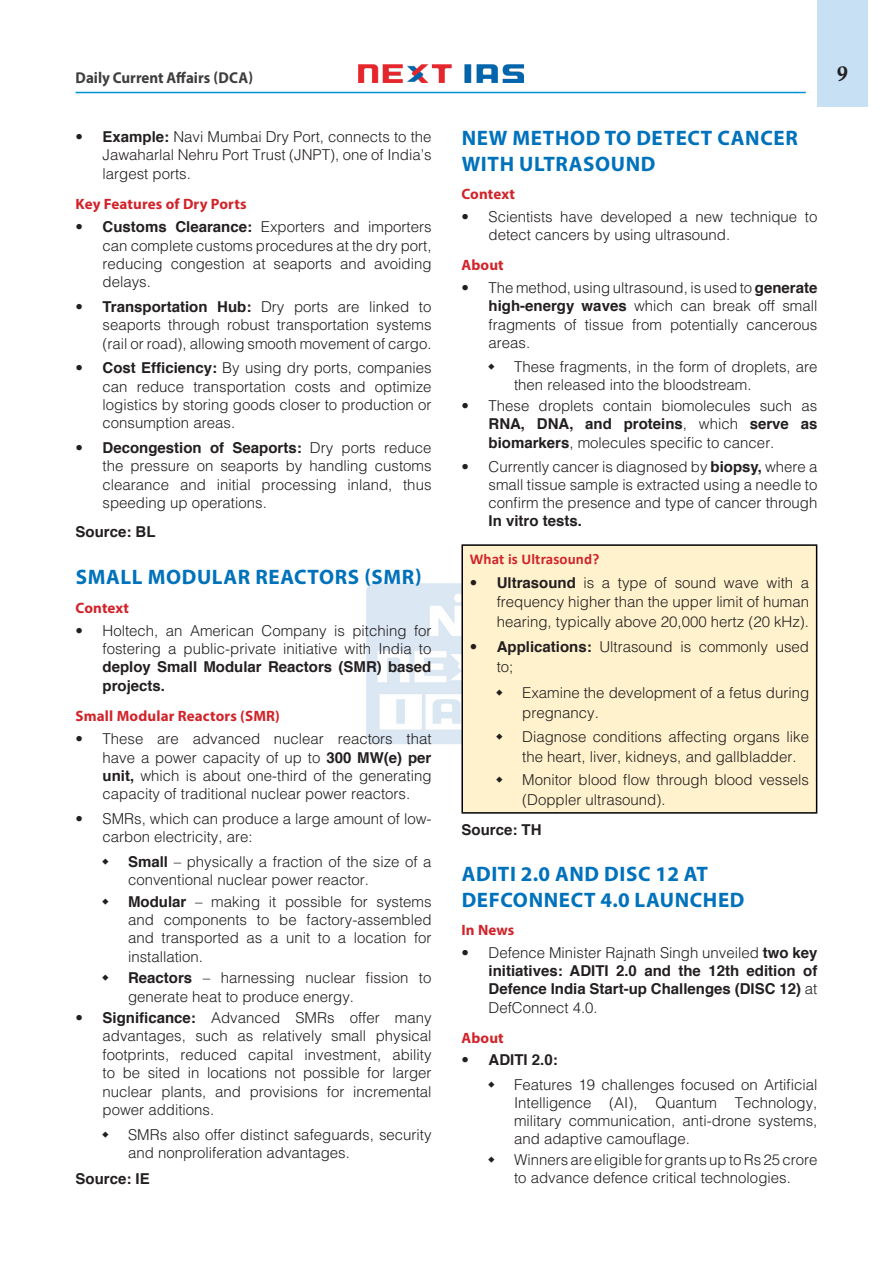
<style>
.page{position:relative;width:893px;height:1263px;background:#fff}
.page>*{position:absolute;margin:0;border:0;box-sizing:border-box;transform-origin:0 0}
.H-1{font:700 21px/25.3px "Myriad Pro";letter-spacing:.03em;color:#0072bc}
.t1{font:21px "Calis MT Bol";color:#231f20}
.t2{font:700 15.75px "Myriad Pro";color:#3e3e3f;scale:.95 1}
.t3{font:300 15px/18.5px "Helvetica";color:#231f20;text-align:justify}
.body{font:700 15px/18.1px "Helvetica";color:#231f20;text-align:justify}
.H-2{font:700 15px "Myriad Pro";letter-spacing:.01em;color:#d1232a}
.H-2-2{font:700 15px "Calibri";letter-spacing:.01em;color:#d1232a}
.s1{font-weight:700}
.s2{font-weight:300}
</style>
<div class="page">
<div style="left:817px;top:0;width:51px;height:107px;background:#c7e0f3"></div>
<img style="left:358px;top:64px;width:165px;height:19px">
<hr style="left:76px;top:92px;width:730px;height:1px;background:#008fd5">
<img style="left:366px;top:583px;width:95px;height:161px">
<div style="left:462px;top:545px;width:355px;height:268px;background:#fff2cc"></div>
<hr style="left:461px;top:544px;width:356px;height:2px;background:#000">
<hr style="left:461px;top:546px;width:2px;height:266px;background:#000">
<hr style="left:816px;top:546px;width:1px;height:266px;background:#000">
<hr style="left:461px;top:812px;width:356px;height:2px;background:#000">
<p class="t2" style="left:76px;top:67px;width:188px">Daily Current Affairs (DCA)</p>
<h1 class="t1" style="left:837px;top:62px;width:12px">9</h1>
<p class="t3" style="left:103px;top:127px;width:330px;text-indent:-27px">• <span class="s1">Example:</span> Navi Mumbai Dry Port, connects to the Jawaharlal Nehru Port Trust (JNPT), one of India’s largest ports.</p>
<p class="H-2" style="left:76px;top:194px;width:172px">Key Features of Dry Ports</p>
<p class="t3" style="left:103px;top:217px;width:330px;text-indent:-27px">• <span class="s1">Customs Clearance:</span> Exporters and importers can complete customs procedures at the dry port, reducing congestion at seaports and avoiding delays.</p>
<p class="t3" style="left:103px;top:297px;width:330px;text-indent:-27px">• <span class="s1">Transportation Hub:</span> Dry ports are linked to seaports through robust transportation systems (rail or road), allowing smooth movement of cargo.</p>
<p class="t3" style="left:103px;top:358px;width:330px;text-indent:-27px">• <span class="s1">Cost Efficiency:</span> By using dry ports, companies can reduce transportation costs and optimize logistics by storing goods closer to production or consumption areas.</p>
<p class="t3" style="left:103px;top:438px;width:330px;text-indent:-27px">• <span class="s1">Decongestion of Seaports:</span> Dry ports reduce the pressure on seaports by handling customs clearance and initial processing inland, thus speeding up operations.</p>
<p class="body" style="left:76px;top:523px;width:82px">Source: BL</p>
<p class="H-1" style="left:76px;top:563px;width:347px">SMALL MODULAR REACTORS (SMR)</p>
<p class="H-2" style="left:76px;top:598px;width:55px">Context</p>
<p class="t3" style="left:103px;top:620px;width:330px;text-indent:-27px">• Holtech, an American Company is pitching for fostering a public-private initiative with India to <span class="s1">deploy Small Modular Reactors (SMR) based projects.</span></p>
<p class="H-2" style="left:76px;top:706px;width:206px">Small Modular Reactors (SMR)</p>
<p class="t3" style="left:103px;top:729px;width:330px;text-indent:-27px">• These are advanced nuclear reactors that have a power capacity of up to <span class="s1">300 MW(e) per unit,</span> which is about one-third of the generating capacity of traditional nuclear power reactors.</p>
<p class="t3" style="left:103px;top:809px;width:330px;text-indent:-27px">• SMRs, which can produce a large amount of low&shy;carbon electricity, are:</p>
<p class="t3" style="left:128px;top:852px;width:305px"><span class="s1">Small</span> – physically a fraction of the size of a conventional nuclear power reactor.</p>
<p class="t3" style="left:128px;top:891px;width:305px"><span class="s1">Modular</span> – making it possible for systems and components to be factory-assembled and transported as a unit to a location for installation.</p>
<p class="t3" style="left:128px;top:968px;width:305px"><span class="s1">Reactors</span> – harnessing nuclear fission to generate heat to produce energy.</p>
<p class="t3" style="left:103px;top:1008px;width:330px;text-indent:-27px">• <span class="s1">Significance:</span> Advanced SMRs offer many advantages, such as relatively small physical footprints, reduced capital investment, ability to be sited in locations not possible for larger nuclear plants, and provisions for incremental power additions.</p>
<p class="t3" style="left:128px;top:1124px;width:305px">SMRs also offer distinct safeguards, security and nonproliferation advantages.</p>
<p class="body" style="left:76px;top:1170px;width:76px">Source: IE</p>
<p class="H-1" style="left:462px;top:125px;width:338px">NEW METHOD TO DETECT CANCER<br>WITH ULTRASOUND</p>
<p class="H-2" style="left:461px;top:185px;width:55px">Context</p>
<p class="t3" style="left:488px;top:207px;width:330px;text-indent:-27px">• Scientists have developed a new technique to detect cancers by using ultrasound.</p>
<p class="H-2" style="left:461px;top:256px;width:44px">About</p>
<p class="t3" style="left:488px;top:278px;width:330px;text-indent:-27px">• The method, using ultrasound, is used to <span class="s1">generate high-energy waves</span> which can break off small fragments of tissue from potentially cancerous areas.</p>
<p class="t3" style="left:514px;top:357px;width:305px">These fragments, in the form of droplets, are then released into the bloodstream.</p>
<p class="t3" style="left:488px;top:396px;width:330px;text-indent:-27px">• These droplets contain biomolecules such as <span class="s1">RNA, DNA, and proteins</span>, which <span class="s1">serve as biomarkers</span>, molecules specific to cancer.</p>
<p class="t3" style="left:488px;top:457px;width:330px;text-indent:-27px">• Currently cancer is diagnosed by <span class="s1">biopsy,</span> where a small tissue sample is extracted using a needle to confirm the presence and type of cancer through <span class="s1">In vitro tests.</span></p>
<p class="H-2-2" style="left:470px;top:548px;width:131px">What is Ultrasound?</p>
<p class="t3" style="left:497px;top:572px;width:314px;line-height:19.5px;text-indent:-27px">• <span class="s1">Ultrasound</span> is a type of sound wave with a frequency higher than the upper limit of human hearing, typically above 20,000 hertz (20 kHz).</p>
<p class="t3" style="left:497px;top:637px;width:314px;line-height:19.5px;text-indent:-27px">• <span class="s1">Applications:</span> Ultrasound is commonly used to;</p>
<p class="t3" style="left:522px;top:682px;width:288px;line-height:20.2px">Examine the development of a fetus during pregnancy.</p>
<p class="t3" style="left:522px;top:726px;width:288px;line-height:20.2px">Diagnose conditions affecting organs like the heart, liver, kidneys, and gallbladder.</p>
<p class="t3" style="left:522px;top:769px;width:288px;line-height:20.2px">Monitor blood flow through blood vessels (Doppler ultrasound).</p>
<p class="body" style="left:461px;top:821px;width:82px">Source: TH</p>
<p class="H-1" style="left:462px;top:861px;width:284px">ADITI 2.0 AND DISC 12 AT<br>DEFCONNECT 4.0 LAUNCHED</p>
<p class="H-2" style="left:461px;top:920px;width:54px">In News</p>
<p class="body" style="left:488px;top:944px;width:330px;text-indent:-27px"><span class="s2">• Defence Minister Rajnath Singh unveiled</span> two key initiatives: ADITI 2.0 and the 12th edition of Defence India Start-up Challenges (DISC 12) <span class="s2">at DefConnect 4.0.</span></p>
<p class="H-2" style="left:461px;top:1028px;width:44px">About</p>
<p class="body" style="left:461px;top:1051px;width:98px"><span class="s2">•</span> ADITI 2.0:</p>
<p class="t3" style="left:514px;top:1075px;width:305px">Features 19 challenges focused on Artificial Intelligence (AI), Quantum Technology, military communication, anti-drone systems, and adaptive camouflage.</p>
<p class="t3" style="left:514px;top:1150px;width:305px">Winners are eligible for grants up to Rs 25 crore to advance defence critical technologies.</p>
</div>
